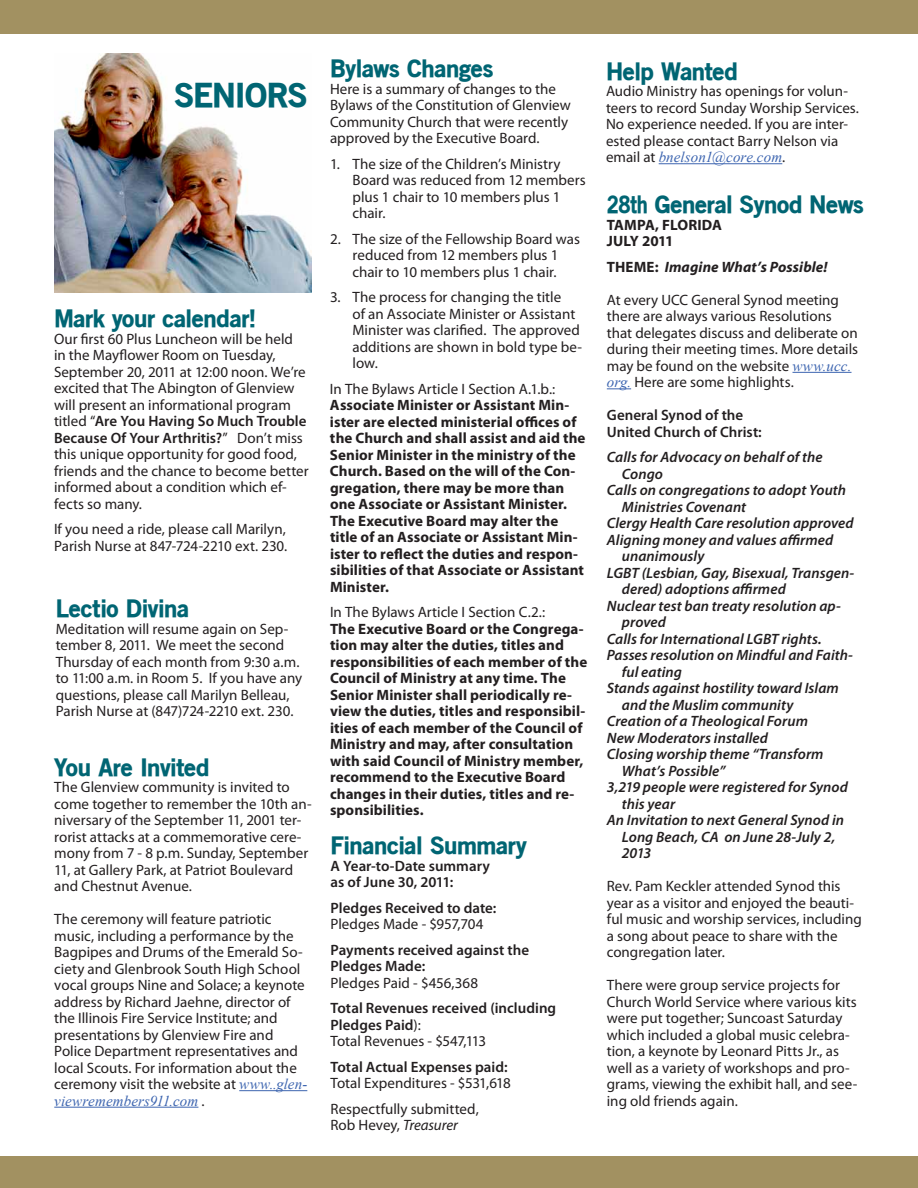
<style>
.page{position:relative;width:918px;height:1188px;background:#fff}
.page>*{position:absolute;margin:0;border:0;box-sizing:border-box;transform-origin:0 0}
.t1{font:900 33px "Old Sans";letter-spacing:-.03em;color:#006573}
.t2{font:900 24px "Old Sans";letter-spacing:-.015em;color:#006573}
.t3{font:900 24px "Old Sans";letter-spacing:-.015em;color:#006573;scale:.83 1}
.t4{font:15px/16.5px "Myriad Pro";color:#231f20}
.t5{font:700 15px/16.5px "Myriad Pro";letter-spacing:.005em;color:#231f20}
.t6{font:italic 600 15px "Myriad Pro";letter-spacing:.005em;color:#231f20}
.t7{font:600 15px/16.5px "Myriad Pro";color:#231f20}
.t8{font:italic 15px "Times New Roman";letter-spacing:.005em;color:#3d65b0}
.t9{font:italic 700 15px "Myriad Pro";letter-spacing:.005em;color:#231f20}
.s1{font-weight:600}
.s2{font-family:"Times New Roman";font-style:italic;color:#3d65b0}
.s3{font-family:"Myriad Pro";font-style:normal;color:#231f20}
.s4{font-weight:400}
.s5{font-style:italic}
.s6{font-style:normal}
</style>
<div class="page">
<div style="left:0;top:0;width:918px;height:34px;background:#a29161"></div>
<div style="left:0;top:1156px;width:918px;height:32px;background:#a29161"></div>
<img style="left:54px;top:54px;width:258px;height:239px">
<hr style="left:659px;top:163px;width:123px;height:1px;background:#3d65b0">
<hr style="left:793px;top:372px;width:59px;height:1px;background:#3d65b0">
<svg style="left:607px;top:388px;width:24px;height:1px"></svg>
<hr style="left:239px;top:1090px;width:68px;height:1px;background:#3d65b0">
<hr style="left:54px;top:1107px;width:144px;height:1px;background:#3d65b0">
<h1 class="t1" style="left:174px;top:75px;width:93px">Seniors</h1>
<h2 class="t2" style="left:54px;top:304px;width:204px">Mark your calendar!</h2>
<p class="t4" style="left:54px;top:330px;width:256px">Our first 60 Plus Luncheon will be held<br>in the Mayflower Room on Tuesday, September 20, 2011 at 12:00 noon. We’re excited that The Abington of Glenview will present an informational program titled “<span class="s1">Are You Having So Much Trouble Because Of Your Arthritis?</span>” Don’t miss this unique opportunity for good food, friends and the chance to become better informed about a condition which ef&shy;fects so many.</p>
<p class="t4" style="left:54px;top:521px;width:235px">If you need a ride, please call Marilyn,<br>Parish Nurse at 847-724-2210 ext. 230.</p>
<h2 class="t2" style="left:56px;top:594px;width:135px">Lectio Divina</h2>
<p class="t4" style="left:56px;top:620px;width:248px">Meditation will resume again on Sep&shy;tember 8, 2011. We meet the second Thursday of each month from 9:30 a.m. to 11:00 a.m. in Room 5. If you have any questions, please call Marilyn Belleau, Parish Nurse at (847)724-2210 ext. 230.</p>
<h2 class="t2" style="left:54px;top:752px;width:157px">You Are Invited</h2>
<p class="t4" style="left:54px;top:779px;width:259px">The Glenview community is invited to come together to remember the 10th an&shy;niversary of the September 11, 2001 ter&shy;rorist attacks at a commemorative cere&shy;mony from 7 - 8 p.m. Sunday, September 11, at Gallery Park, at Patriot Boulevard and Chestnut Avenue.</p>
<p class="t4" style="left:54px;top:911px;width:255px">The ceremony will feature patriotic music, including a performance by the Bagpipes and Drums of the Emerald So&shy;ciety and Glenbrook South High School vocal groups Nine and Solace; a keynote address by Richard Jaehne, director of the Illinois Fire Service Institute; and presentations by Glenview Fire and Police Department representatives and local Scouts. For information about the ceremony visit the website at <span class="s2">www..glen-</span></p>
<p class="t8" style="left:54px;top:1090px;width:152px">viewremembers911.com <span class="s3">.</span></p>
<h2 class="t2" style="left:330px;top:54px;width:165px">Bylaws Changes</h2>
<p class="t4" style="left:330px;top:80px;width:242px">Here is a summary of changes to the Bylaws of the Constitution of Glenview Community Church that were recently approved by the Executive Board.</p>
<p class="t4" style="left:352px;top:155px;width:235px;text-indent:-22px">1. The size of the Children’s Ministry<br>Board was reduced from 12 members plus 1 chair to 10 members plus 1 chair.</p>
<p class="t4" style="left:330px;top:230px;width:251px;text-align:center">2. The size of the Fellowship Board was reduced from 12 members plus 1<br>chair to 10 members plus 1 chair.</p>
<p class="t4" style="left:352px;top:289px;width:231px;text-indent:-22px">3. The process for changing the title<br>of an Associate Minister or Assistant<br>Minister was clarified. The approved additions are shown in bold type be&shy;low.</p>
<p class="t4" style="left:330px;top:380px;width:227px">In The Bylaws Article I Section A.1.b.:</p>
<p class="t5" style="left:330px;top:396px;width:257px">Associate Minister or Assistant Min&shy;ister are elected ministerial offices of the Church and shall assist and aid the Senior Minister in the ministry of the Church. Based on the will of the Con&shy;gregation, there may be more than one Associate or Assistant Minister.<br>The Executive Board may alter the title of an Associate or Assistant Min&shy;ister to reflect the duties and respon&shy;sibilities of that Associate or Assistant Minister.</p>
<p class="t4" style="left:330px;top:604px;width:217px">In The Bylaws Article I Section C.2.:</p>
<p class="t5" style="left:330px;top:620px;width:259px">The Executive Board or the Congrega&shy;tion may alter the duties, titles and responsibilities of each member of the Council of Ministry at any time. The Senior Minister shall periodically re&shy;view the duties, titles and responsibil&shy;ities of each member of the Council of Ministry and may, after consultation with said Council of Ministry member, recommend to the Executive Board changes in their duties, titles and re&shy;sponsibilities.</p>
<h2 class="t2" style="left:331px;top:831px;width:198px">Financial Summary</h2>
<p class="t7" style="left:331px;top:857px;width:161px">A Year-to-Date summary as of June 30, 2011:</p>
<p class="t7" style="left:331px;top:899px;width:167px">Pledges Received to date:</p>
<p class="t4" style="left:331px;top:916px;width:154px">Pledges Made - $957,704</p>
<p class="t7" style="left:331px;top:941px;width:200px">Payments received against the<br>Pledges Made:</p>
<p class="t4" style="left:331px;top:974px;width:149px">Pledges Paid - $456,368</p>
<p class="t7" style="left:331px;top:1000px;width:227px">Total Revenues received (including<br>Pledges Paid<span class="s4">):<br>Total Revenues - $547,113</span></p>
<p class="t7" style="left:331px;top:1058px;width:179px">Total Actual Expenses paid:</p>
<p class="t4" style="left:331px;top:1070px;width:182px;line-height:25.5px">Total Expenditures - $531,618<br>Respectfully submitted,</p>
<p class="t4" style="left:331px;top:1117px;width:129px">Rob Hevey, <span class="s5">Treasurer</span></p>
<h2 class="t2" style="left:606px;top:56px;width:133px">Help Wanted</h2>
<p class="t4" style="left:606px;top:83px;width:255px">Audio Ministry has openings for volun&shy;teers to record Sunday Worship Services.<br>No experience needed. If you are inter&shy;ested please contact Barry Nelson via</p>
<p class="t8" style="left:606px;top:147px;width:181px"><span class="s3">email at</span> bnelson1@core.com<span class="s3">.</span></p>
<h2 class="t3" style="left:607px;top:190px;width:311px">28th General Synod News</h2>
<p class="t5" style="left:607px;top:216px;width:73px">Tam pa, Florida<br>July</p>
<p class="t5" style="left:642px;top:232px;width:33px">2011</p>
<p class="t5" style="left:607px;top:258px;width:29px">Theme</p>
<p class="t9" style="left:655px;top:257px;width:175px"><span class="s6">:</span> Imagine What’s Possible!</p>
<p class="t4" style="left:607px;top:291px;width:253px">At every UCC General Synod meeting there are always various Resolutions that delegates discuss and deliberate on during their meeting times. More details may be found on the website <span class="s2">www.ucc. org.</span> Here are some highlights.</p>
<p class="t7" style="left:607px;top:407px;width:157px">General Synod of the<br>United Church of Christ:</p>
<p class="t6" style="left:607px;top:448px;width:217px">Calls for Advocacy on behalf of the</p>
<p class="t6" style="left:622px;top:464px;width:43px">Congo</p>
<p class="t6" style="left:607px;top:481px;width:241px">Calls on congregations to adopt Youth</p>
<p class="t6" style="left:622px;top:497px;width:126px">Ministries Covenant</p>
<p class="t6" style="left:607px;top:514px;width:248px">Clergy Health Care resolution approved</p>
<p class="t6" style="left:607px;top:530px;width:228px">Aligning money and values affirmed</p>
<p class="t6" style="left:622px;top:547px;width:84px">unanimously</p>
<p class="t6" style="left:607px;top:563px;width:249px">LGBT (Lesbian, Gay, Bisexual, Transgen-</p>
<p class="t6" style="left:622px;top:580px;width:165px">dered) adoptions affirmed</p>
<p class="t6" style="left:607px;top:596px;width:235px">Nuclear test ban treaty resolution ap-</p>
<p class="t6" style="left:622px;top:613px;width:46px">proved</p>
<p class="t6" style="left:607px;top:629px;width:216px">Calls for International LGBT rights.</p>
<p class="t6" style="left:607px;top:646px;width:248px">Passes resolution on Mindful and Faith-</p>
<p class="t6" style="left:622px;top:662px;width:62px">ful eating</p>
<p class="t6" style="left:607px;top:679px;width:234px">Stands against hostility toward Islam</p>
<p class="t6" style="left:622px;top:695px;width:173px">and the Muslim community</p>
<p class="t6" style="left:607px;top:712px;width:203px">Creation of a Theological Forum</p>
<p class="t6" style="left:607px;top:728px;width:163px">New Moderators installed</p>
<p class="t6" style="left:607px;top:745px;width:218px">Closing worship theme “Transform</p>
<p class="t6" style="left:622px;top:761px;width:105px">What’s Possible”</p>
<p class="t6" style="left:607px;top:778px;width:243px">3,219 people were registered for Synod</p>
<p class="t6" style="left:622px;top:794px;width:55px">this year</p>
<p class="t6" style="left:607px;top:811px;width:239px">An Invitation to next General Synod in</p>
<p class="t6" style="left:622px;top:827px;width:215px">Long Beach, CA on June 28-July 2,</p>
<p class="t6" style="left:622px;top:844px;width:31px">2013</p>
<p class="t4" style="left:607px;top:878px;width:256px">Rev. Pam Keckler attended Synod this year as a visitor and enjoyed the beauti&shy;ful music and worship services, including a song about peace to share with the congregation later.</p>
<p class="t4" style="left:607px;top:977px;width:252px">There were group service projects for Church World Service where various kits were put together; Suncoast Saturday which included a global music celebra&shy;tion, a keynote by Leonard Pitts Jr., as well as a variety of workshops and pro&shy;grams, viewing the exhibit hall, and see&shy;ing old friends again.</p>
</div>
